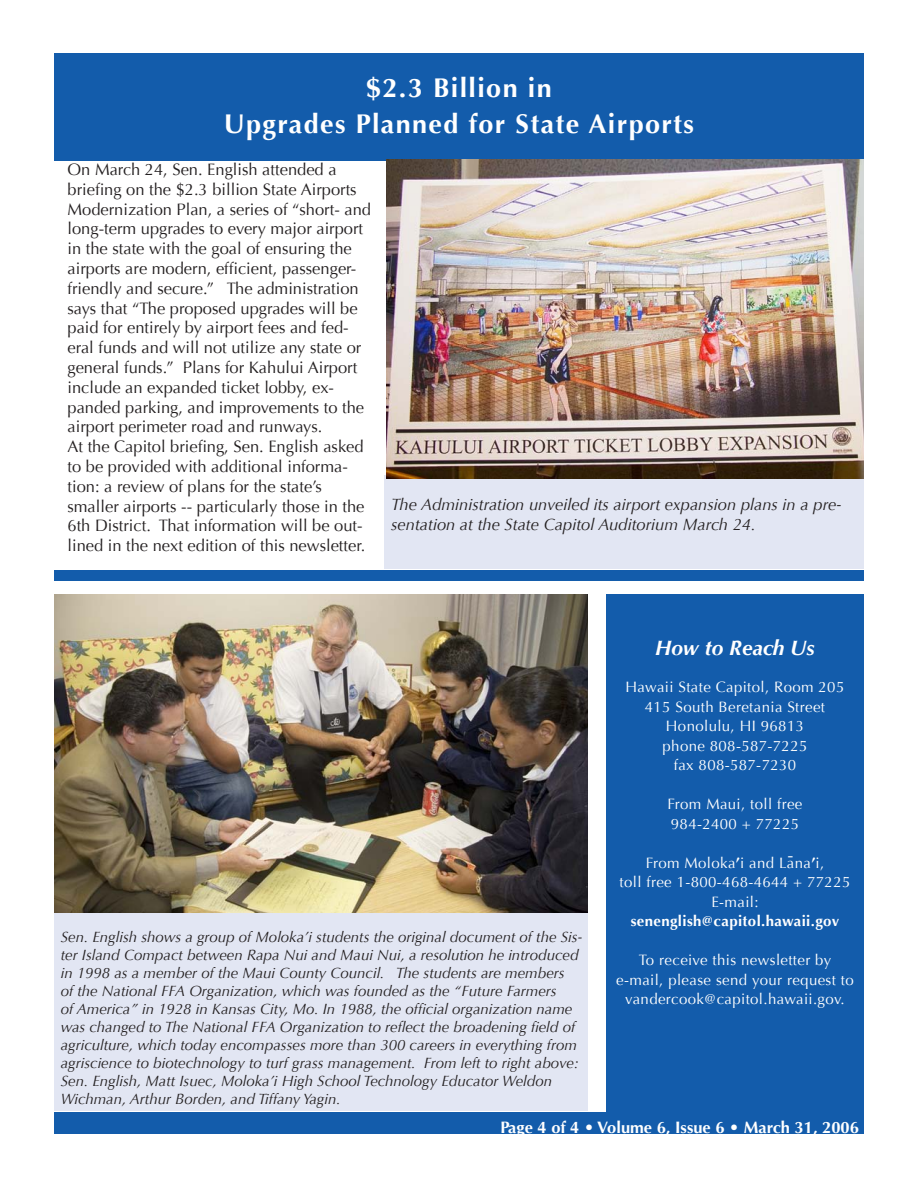
<style>
.page{position:relative;width:918px;height:1188px;background:#fff}
.page>*{position:absolute;margin:0;border:0;box-sizing:border-box;transform-origin:0 0}
.t1{font:700 27px/36px "Optima";letter-spacing:.05em;color:#fff;text-align:center}
.t2{font:italic 700 21px "Optima";color:#fff}
.t3{font:18px "Optima";color:#fff}
.t4{font:16.5px/19.8px "Optima";color:#231f20}
.t5{font:italic 16.5px/19.8px "Optima";color:#231f20}
.t6{font:700 16.5px "Optima";color:#fff}
.t7{font:italic 15px/18px "Optima";color:#231f20}
.t8{font:15px/19.5px "Optima";letter-spacing:.025em;color:#fff;text-align:center}
.t9{font:700 15px "Optima";letter-spacing:.025em;color:#fff}
.s1{font-weight:700}
</style>
<div class="page">
<img style="left:54px;top:594px;width:534px;height:318px">
<div style="left:54px;top:570px;width:810px;height:10px;background:#135cab"></div>
<div style="left:54px;top:54px;width:810px;height:30px;background:#135cab"></div>
<div style="left:54px;top:1112px;width:810px;height:22px;background:#135cab"></div>
<div style="left:54px;top:913px;width:534px;height:198px;background:#e2e6f3"></div>
<div style="left:54px;top:72px;width:810px;height:89px;background:#135cab"></div>
<div style="left:384px;top:475px;width:480px;height:94px;background:#e2e6f3"></div>
<img style="left:387px;top:160px;width:477px;height:319px">
<div style="left:606px;top:594px;width:258px;height:520px;background:#135cab"></div>
<h1 class="t1" style="left:224px;top:70px;width:472px">$2.3 Billion in<br>Upgrades Planned for State Airports</h1>
<p class="t4" style="left:67px;top:160px;width:305px">On March 24, Sen. English attended a briefing on the $2.3 billion State Airports Modernization Plan, a series of “short- and long-term upgrades to every major airport in the state with the goal of ensuring the airports are modern, efficient, passenger&shy;friendly and secure.” The administration says that “The proposed upgrades will be paid for entirely by airport fees and fed&shy;eral funds and will not utilize any state or general funds.” Plans for Kahului Airport include an expanded ticket lobby, ex&shy;panded parking, and improvements to the airport perimeter road and runways.<br>At the Capitol briefing, Sen. English asked to be provided with additional informa&shy;tion: a review of plans for the state’s smaller airports -- particularly those in the 6th District. That information will be out&shy;lined in the next edition of this newsletter.</p>
<p class="t5" style="left:391px;top:495px;width:452px">The Administration unveiled its airport expansion plans in a pre&shy;sentation at the State Capitol Auditorium March 24.</p>
<p class="t7" style="left:61px;top:928px;width:523px">Sen. English shows a group of Moloka’i students the original document of the Sis&shy;ter Island Compact between Rapa Nui and Maui Nui, a resolution he introduced in 1998 as a member of the Maui County Council. The students are members<br>of the National FFA Organization, which was founded as the “Future Farmers<br>of America” in 1928 in Kansas City, Mo. In 1988, the official organization name was changed to The National FFA Organization to reflect the broadening field of agriculture, which today encompasses more than 300 careers in everything from agriscience to biotechnology to turf grass management. From left to right above:<br>Sen. English, Matt Isuec, Moloka’i High School Technology Educator Weldon Wichman, Arthur Borden, and Tiffany Yagin.</p>
<p class="t2" style="left:655px;top:635px;width:161px">How to Reach Us</p>
<p class="t8" style="left:626px;top:678px;width:220px">Hawaii State Capitol, Room 205<br>415 South Beretania Street<br>Honolulu, HI 96813<br>phone 808-587-7225<br>fax 808-587-7230</p>
<p class="t8" style="left:668px;top:795px;width:136px;text-align:left">From Maui, toll free<br>984-2400 + 77225</p>
<p class="t8" style="left:620px;top:853px;width:232px">From Moloka<span class="s1">’</span>i and Lana<span class="s1">’</span>i,<br>toll free 1-800-468-4644 + 77225<br>E-mail:</p>
<p class="t9" style="left:631px;top:912px;width:210px">senenglish@capitol.hawaii.gov</p>
<p class="t8" style="left:616px;top:951px;width:239px">To receive this newsletter by e-mail, please send your request to vandercook@capitol.hawaii.gov.</p>
<p class="t3" style="left:787px;top:844px;width:7px">-</p>
<p class="t6" style="left:501px;top:1117px;width:360px">Page 4 of 4 • Volume 6, Issue 6 • March 31, 2006</p>
</div>
